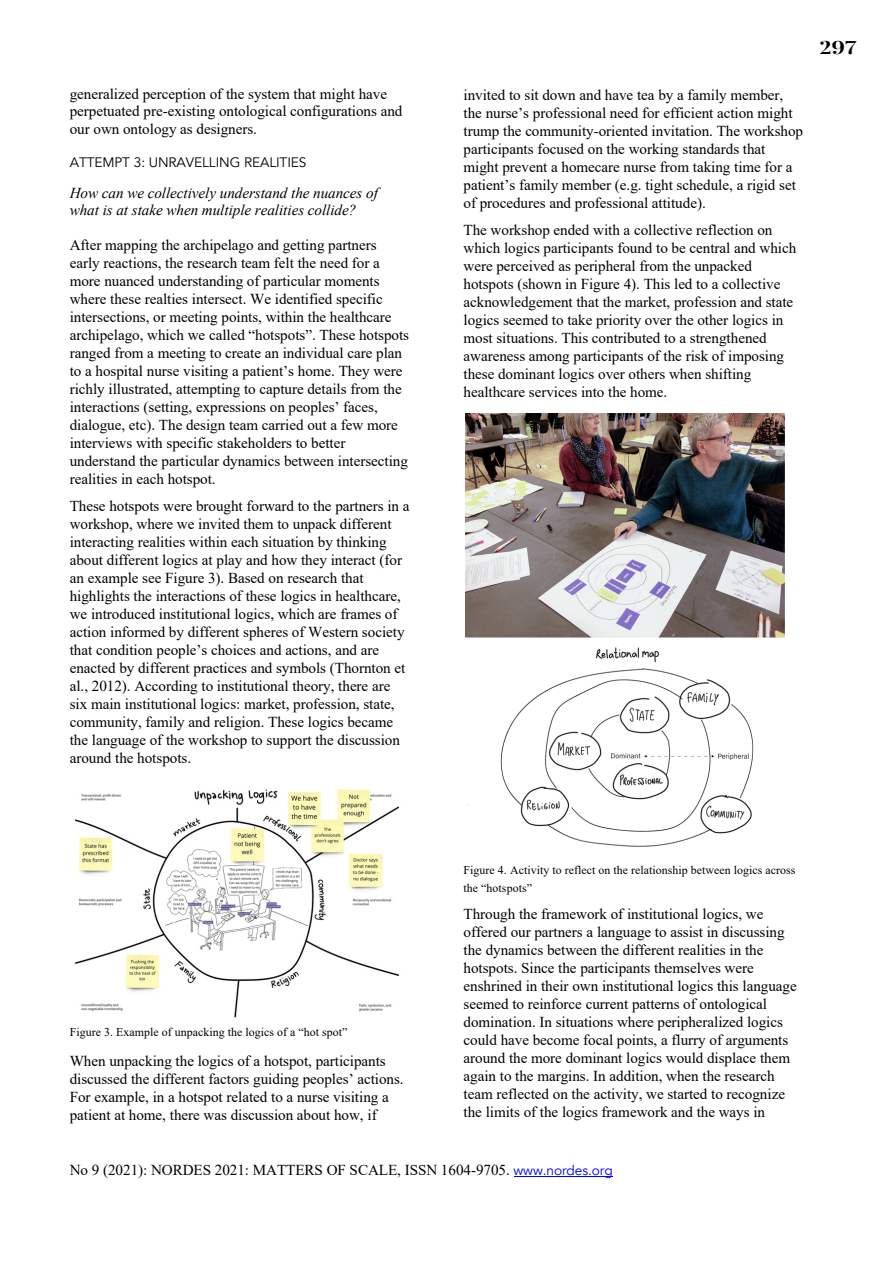
<style>
.page{position:relative;width:894px;height:1263px;background:#fff}
.page>*{position:absolute;margin:0;border:0;box-sizing:border-box;transform-origin:0 0}
.t1{font:18px "Playfair Display";color:#000;scale:1.25 1}
.t2{font:15.15px/18px "Times New Roman";letter-spacing:-.005em;color:#000}
.t3{font:italic 15.15px/17.2px "Times New Roman";letter-spacing:-.005em;color:#000}
.t4{font:13.65px "Avenir";letter-spacing:-.01em;color:#000}
.t5{font:11.85px/18px "Times New Roman";letter-spacing:.005em;color:#000}
.s1{font-family:"Avenir";font-size:13.65px;color:#00f}
</style>
<div class="page">
<hr style="left:513px;top:1176px;width:99px;height:1px;background:#00f">
<img style="left:74px;top:789px;width:326px;height:229px">
<img style="left:465px;top:413px;width:319px;height:434px">
<p class="t2" style="left:70px;top:85px;width:334px;line-height:17.2px">generalized perception of the system that might have perpetuated pre-existing ontological configurations and our own ontology as designers.</p>
<p class="t4" style="left:70px;top:154px;width:238px">ATTEMPT 3: UNRAVELLING REALITIES</p>
<p class="t3" style="left:70px;top:184px;width:309px">How can we collectively understand the nuances of what is at stake when multiple realities collide?</p>
<p class="t2" style="left:70px;top:235px;width:341px">After mapping the archipelago and getting partners early reactions, the research team felt the need for a more nuanced understanding of particular moments where these realties intersect. We identified specific intersections, or meeting points, within the healthcare archipelago, which we called “hotspots”. These hotspots ranged from a meeting to create an individual care plan to a hospital nurse visiting a patient’s home. They were richly illustrated, attempting to capture details from the interactions (setting, expressions on peoples’ faces, dialogue, etc). The design team carried out a few more interviews with specific stakeholders to better understand the particular dynamics between intersecting realities in each hotspot.</p>
<p class="t2" style="left:70px;top:496px;width:341px">These hotspots were brought forward to the partners in a workshop, where we invited them to unpack different interacting realities within each situation by thinking about different logics at play and how they interact (for an example see Figure 3). Based on research that highlights the interactions of these logics in healthcare, we introduced institutional logics, which are frames of action informed by different spheres of Western society that condition people’s choices and actions, and are enacted by different practices and symbols (Thornton et al., 2012). According to institutional theory, there are six main institutional logics: market, profession, state, community, family and religion. These logics became the language of the workshop to support the discussion around the hotspots.</p>
<p class="t2" style="left:463px;top:85px;width:341px">invited to sit down and have tea by a family member, the nurse’s professional need for efficient action might trump the community-oriented invitation. The workshop participants focused on the working standards that might prevent a homecare nurse from taking time for a patient’s family member (e.g. tight schedule, a rigid set of procedures and professional attitude).</p>
<p class="t2" style="left:463px;top:220px;width:334px">The workshop ended with a collective reflection on which logics participants found to be central and which were perceived as peripheral from the unpacked hotspots (shown in Figure 4). This led to a collective acknowledgement that the market, profession and state logics seemed to take priority over the other logics in most situations. This contributed to a strengthened awareness among participants of the risk of imposing these dominant logics over others when shifting healthcare services into the home.</p>
<p class="t1" style="left:819px;top:33px;width:31px">297</p>
<p class="t5" style="left:70px;top:1022px;width:279px">Figure 3. Example of unpacking the logics of a “hot spot”</p>
<p class="t2" style="left:70px;top:1051px;width:335px">When unpacking the logics of a hotspot, participants discussed the different factors guiding peoples’ actions.<br>For example, in a hotspot related to a nurse visiting a patient at home, there was discussion about how, if</p>
<p class="t5" style="left:463px;top:860px;width:333px">Figure 4. Activity to reflect on the relationship between logics across the “hotspots”</p>
<p class="t2" style="left:463px;top:904px;width:334px">Through the framework of institutional logics, we offered our partners a language to assist in discussing the dynamics between the different realities in the hotspots. Since the participants themselves were enshrined in their own institutional logics this language seemed to reinforce current patterns of ontological domination. In situations where peripheralized logics could have become focal points, a flurry of arguments around the more dominant logics would displace them again to the margins. In addition, when the research team reflected on the activity, we started to recognize the limits of the logics framework and the ways in</p>
<p class="t2" style="left:70px;top:1160px;width:544px">No 9 (2021): NORDES 2021: MATTERS OF SCALE, ISSN 1604-9705. <span class="s1">www.nordes.org</span></p>
</div>
